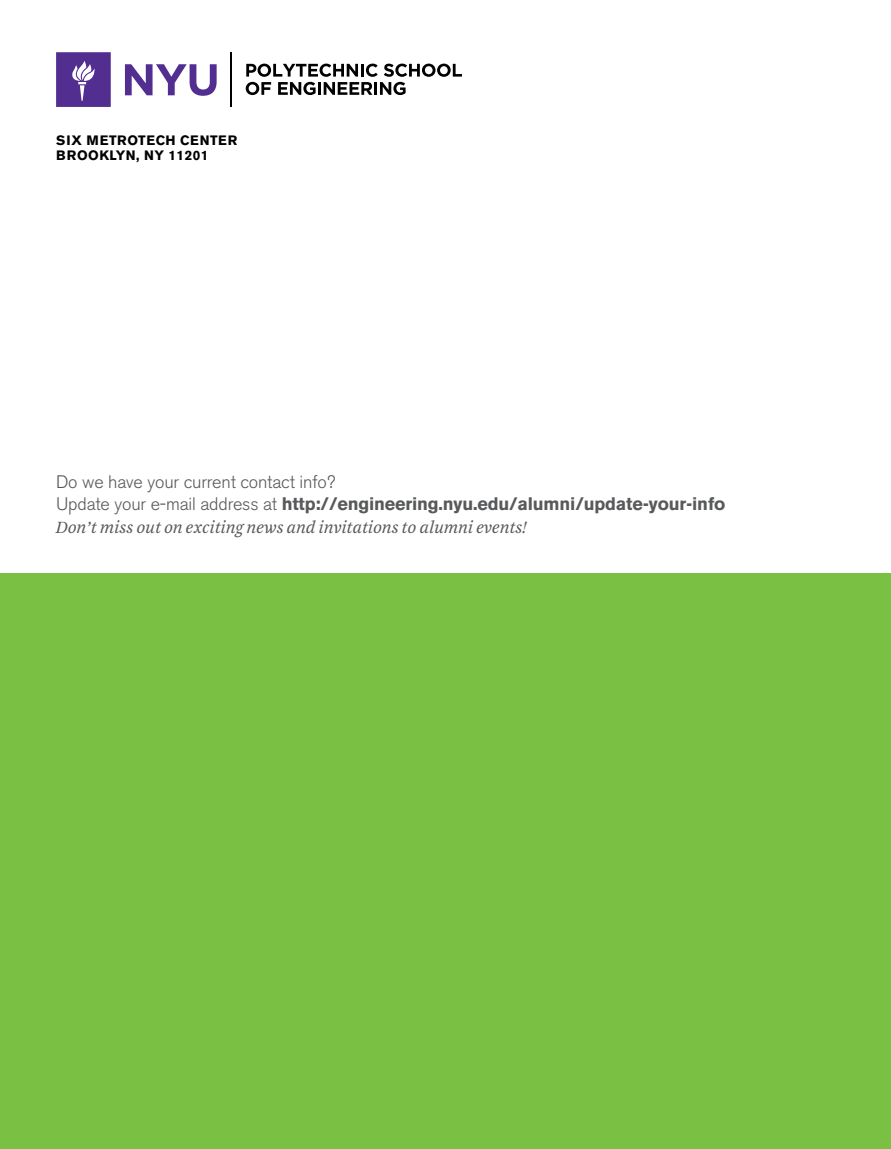
<style>
.page{position:relative;width:891px;height:1149px;background:#fff}
.page>*{position:absolute;margin:0;border:0;box-sizing:border-box;transform-origin:0 0}
.t1{font:300 18px/22.5px "Akzidenz Grotesk BE";letter-spacing:-.01em;color:#58595b}
.t2{font:italic 18px "Arnhem Blond";letter-spacing:-.01em;color:#58595b}
.t3{font:700 13.5px/15px "Akzidenz Grotesk BE";letter-spacing:.035em;color:#000}
.s1{font-weight:700}
</style>
<div class="page">
<div style="left:0;top:573px;width:891px;height:575px;background:#7ac143"></div>
<svg style="left:246px;top:64px;width:216px;height:31px"></svg>
<hr style="left:231px;top:52px;width:1px;height:55px;background:#000">
<svg style="left:125px;top:64px;width:92px;height:32px"></svg>
<svg style="left:56px;top:52px;width:55px;height:55px;background:#64449c"></svg>
<p class="t3" style="left:56px;top:133px;width:183px">SIX METROTECH CENTER<br>BROOKLYN, NY 11201</p>
<p class="t1" style="left:56px;top:470px;width:671px">Do we have your current contact info?<br>Update your e-mail address at <span class="s1">http://engineering.nyu.edu/alumni/update-your-info</span></p>
<p class="t2" style="left:56px;top:516px;width:472px">Don’t miss out on exciting news and invitations to alumni events!</p>
</div>
